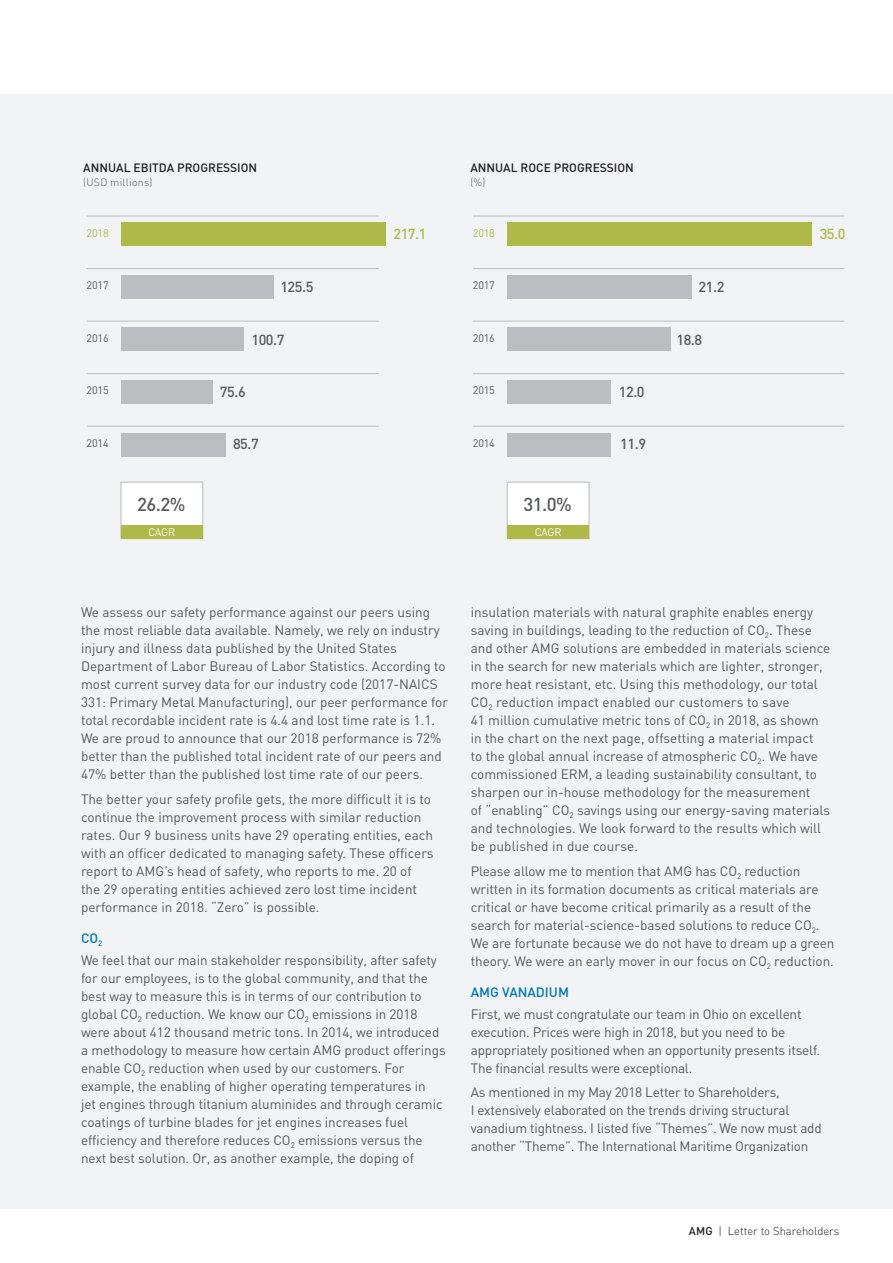
<style>
.page{position:relative;width:893px;height:1263px;background:#fff}
.page>*{position:absolute;margin:0;border:0;box-sizing:border-box;transform-origin:0 0}
.t1{font:500 18.6px "DIN";color:#58595b}
.t2{font:500 14.4px "DIN";letter-spacing:-.03em;color:#58595b}
.t3{font:500 14.4px "DIN";color:#afb947}
.t4{font:13.5px/18px "DIN";letter-spacing:-.005em;color:#57585a}
.t5{font:500 13.5px "DIN";color:#0077bd}
.t6{font:500 12px "DIN";color:#231f20}
.t7{font:300 11.25px "DINOT";color:#231f20}
.t8{font:10.8px "DIN";letter-spacing:-.02em;color:#58595b}
.t9{font:10.8px "DIN";letter-spacing:-.02em;color:#afb947}
.t10{font:10.8px "DIN";letter-spacing:-.03em;color:#fff}
.t11{font:300 10.5px "DIN";letter-spacing:.03em;color:#57585a}
.s1{font-weight:500;color:#0077bd}
.s2{font-family:"DIN";font-weight:500}
</style>
<div class="page">
<div style="left:0;top:94px;width:893px;height:1115px;background:#f2f3f4"></div>
<div style="left:121px;top:482px;width:82px;height:57px;background:#fff"></div>
<div style="left:120px;top:482px;width:83px;height:57px;border:1px solid #bcbdc0"></div>
<div style="left:121px;top:222px;width:265px;height:24px;background:#afb947"></div>
<div style="left:121px;top:525px;width:82px;height:14px;background:#afb947"></div>
<div style="left:121px;top:275px;width:153px;height:24px;background:#bcbdc0"></div>
<div style="left:121px;top:327px;width:123px;height:24px;background:#bcbdc0"></div>
<div style="left:121px;top:380px;width:92px;height:24px;background:#bcbdc0"></div>
<div style="left:121px;top:433px;width:104px;height:23px;background:#bcbdc0"></div>
<hr style="left:87px;top:216px;width:292px;height:1px;background:#bcbdc0">
<hr style="left:87px;top:268px;width:292px;height:1px;background:#bcbdc0">
<hr style="left:87px;top:321px;width:292px;height:1px;background:#bcbdc0">
<hr style="left:87px;top:373px;width:292px;height:1px;background:#bcbdc0">
<hr style="left:87px;top:426px;width:292px;height:1px;background:#bcbdc0">
<div style="left:507px;top:482px;width:82px;height:57px;background:#fff"></div>
<div style="left:507px;top:482px;width:83px;height:57px;border:1px solid #bcbdc0"></div>
<div style="left:507px;top:222px;width:305px;height:24px;background:#afb947"></div>
<div style="left:507px;top:525px;width:82px;height:14px;background:#afb947"></div>
<div style="left:507px;top:275px;width:184px;height:24px;background:#bcbdc0"></div>
<div style="left:507px;top:327px;width:164px;height:24px;background:#bcbdc0"></div>
<div style="left:507px;top:380px;width:104px;height:24px;background:#bcbdc0"></div>
<div style="left:507px;top:433px;width:104px;height:23px;background:#bcbdc0"></div>
<hr style="left:473px;top:216px;width:371px;height:1px;background:#bcbdc0">
<hr style="left:473px;top:268px;width:371px;height:1px;background:#bcbdc0">
<hr style="left:473px;top:321px;width:371px;height:1px;background:#bcbdc0">
<hr style="left:473px;top:373px;width:371px;height:1px;background:#bcbdc0">
<hr style="left:473px;top:426px;width:371px;height:1px;background:#bcbdc0">
<p class="t6" style="left:83px;top:160px;width:175px">ANNUAL EBITDA PROGRESSION</p>
<p class="t11" style="left:83px;top:175px;width:71px">(USD millions)</p>
<p class="t6" style="left:470px;top:160px;width:165px">ANNUAL ROCE PROGRESSION</p>
<p class="t11" style="left:470px;top:175px;width:16px">(%)</p>
<p class="t9" style="left:87px;top:226px;width:24px">2018</p>
<p class="t3" style="left:393px;top:225px;width:35px">217.1</p>
<p class="t9" style="left:473px;top:226px;width:24px">2018</p>
<p class="t3" style="left:820px;top:225px;width:27px">35.0</p>
<p class="t8" style="left:87px;top:278px;width:24px">2017</p>
<p class="t2" style="left:280px;top:277px;width:35px">125.5</p>
<p class="t8" style="left:473px;top:278px;width:24px">2017</p>
<p class="t2" style="left:699px;top:277px;width:27px">21.2</p>
<p class="t8" style="left:87px;top:331px;width:24px">2016</p>
<p class="t2" style="left:251px;top:330px;width:35px">100.7</p>
<p class="t8" style="left:473px;top:331px;width:24px">2016</p>
<p class="t2" style="left:676px;top:330px;width:27px">18.8</p>
<p class="t8" style="left:87px;top:383px;width:24px">2015</p>
<p class="t2" style="left:220px;top:382px;width:27px">75.6</p>
<p class="t8" style="left:473px;top:383px;width:24px">2015</p>
<p class="t2" style="left:619px;top:382px;width:27px">12.0</p>
<p class="t8" style="left:87px;top:436px;width:24px">2014</p>
<p class="t2" style="left:233px;top:435px;width:27px">85.7</p>
<p class="t8" style="left:473px;top:436px;width:24px">2014</p>
<p class="t2" style="left:620px;top:435px;width:27px">11.9</p>
<h1 class="t1" style="left:137px;top:493px;width:50px">26.2%</h1>
<h1 class="t1" style="left:523px;top:493px;width:50px">31.0%</h1>
<p class="t10" style="left:148px;top:526px;width:28px">CAGR</p>
<p class="t10" style="left:535px;top:526px;width:28px">CAGR</p>
<p class="t4" style="left:81px;top:603px;width:369px">We assess our safety performance against our peers using the most reliable data available. Namely, we rely on industry injury and illness data published by the United States Department of Labor Bureau of Labor Statistics. According to most current survey data for our industry code (2017-NAICS 331: Primary Metal Manufacturing), our peer performance for total recordable incident rate is 4.4 and lost time rate is 1.1.<br>We are proud to announce that our 2018 performance is 72% better than the published total incident rate of our peers and 47% better than the published lost time rate of our peers.</p>
<p class="t4" style="left:81px;top:790px;width:354px">The better your safety profile gets, the more difficult it is to continue the improvement process with similar reduction rates. Our 9 business units have 29 operating entities, each with an officer dedicated to managing safety. These officers report to AMG’s head of safety, who reports to me. 20 of the 29 operating entities achieved zero lost time incident performance in 2018. “Zero” is possible.</p>
<p class="t4" style="left:81px;top:927px;width:357px;line-height:21.3px"><span class="s1">CO</span><sub>2<br></sub>We feel that our main stakeholder responsibility, after safety</p>
<p class="t4" style="left:81px;top:968px;width:366px">for our employees, is to the global community, and that the best way to measure this is in terms of our contribution to global CO<sub>2</sub> reduction. We know our CO<sub>2</sub> emissions in 2018 were about 412 thousand metric tons. In 2014, we introduced a methodology to measure how certain AMG product offerings enable CO<sub>2</sub> reduction when used by our customers. For example, the enabling of higher operating temperatures in<br>jet engines through titanium aluminides and through ceramic coatings of turbine blades for jet engines increases fuel efficiency and therefore reduces CO<sub>2</sub> emissions versus the next best solution. Or, as another example, the doping of</p>
<p class="t4" style="left:471px;top:603px;width:361px">insulation materials with natural graphite enables energy saving in buildings, leading to the reduction of CO<sub>2</sub>. These and other AMG solutions are embedded in materials science in the search for new materials which are lighter, stronger, more heat resistant, etc. Using this methodology, our total CO<sub>2</sub> reduction impact enabled our customers to save<br>41 million cumulative metric tons of CO<sub>2</sub> in 2018, as shown in the chart on the next page, offsetting a material impact<br>to the global annual increase of atmospheric CO<sub>2</sub>. We have commissioned ERM, a leading sustainability consultant, to sharpen our in-house methodology for the measurement<br>of “enabling” CO<sub>2</sub> savings using our energy-saving materials and technologies. We look forward to the results which will be published in due course.</p>
<p class="t4" style="left:471px;top:862px;width:365px">Please allow me to mention that AMG has CO<sub>2</sub> reduction written in its formation documents as critical materials are critical or have become critical primarily as a result of the search for material-science-based solutions to reduce CO<sub>2</sub>.<br>We are fortunate because we do not have to dream up a green theory. We were an early mover in our focus on CO<sub>2</sub> reduction.</p>
<p class="t5" style="left:471px;top:984px;width:100px">AMG VANADIUM</p>
<p class="t4" style="left:471px;top:1004px;width:351px">First, we must congratulate our team in Ohio on excellent execution. Prices were high in 2018, but you need to be appropriately positioned when an opportunity presents itself.<br>The financial results were exceptional.</p>
<p class="t4" style="left:471px;top:1083px;width:352px">As mentioned in my May 2018 Letter to Shareholders,<br>I extensively elaborated on the trends driving structural vanadium tightness. I listed five “Themes”. We now must add another “Theme”. The International Maritime Organization</p>
<p class="t7" style="left:689px;top:1224px;width:152px"><span class="s2">AMG</span> | Letter to Shareholders</p>
</div>
